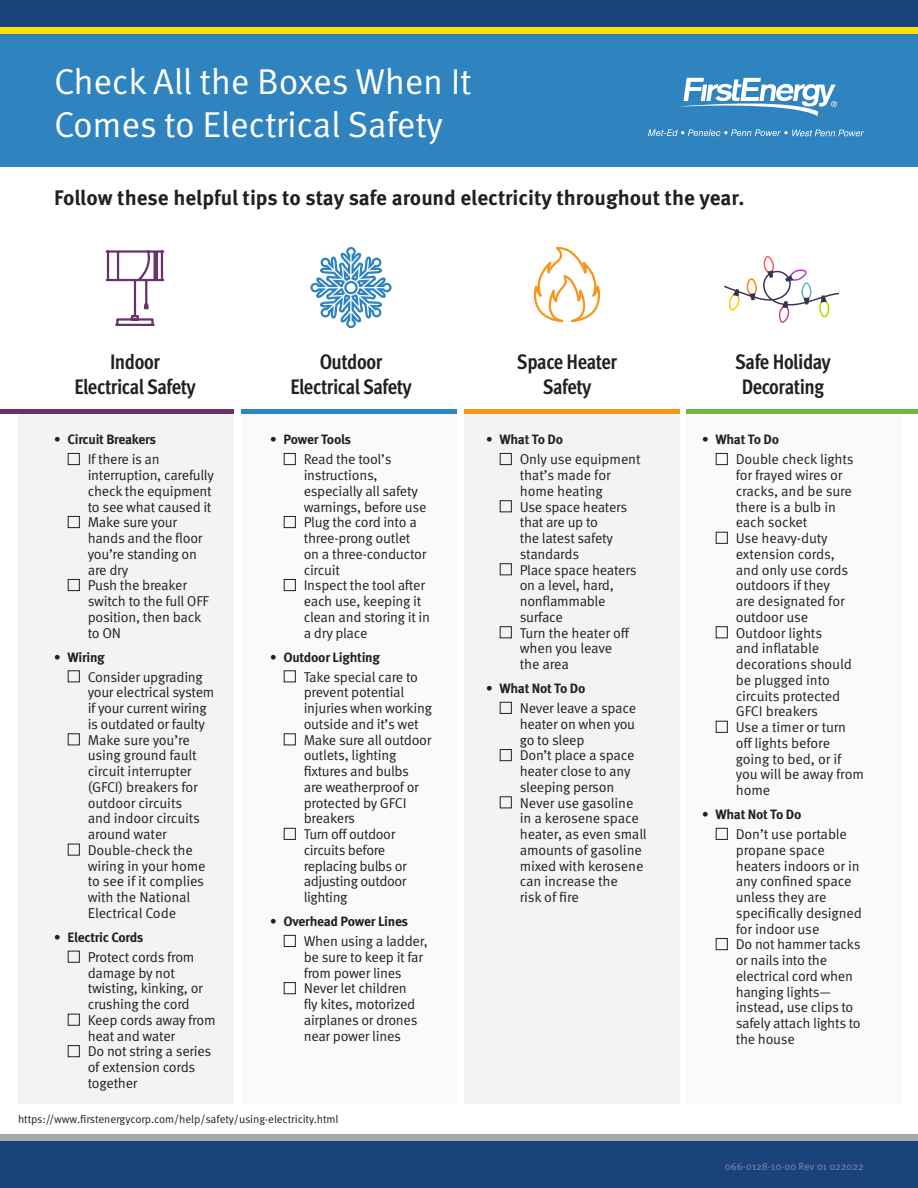
<style>
.page{position:relative;width:918px;height:1188px;background:#fff}
.page>*{position:absolute;margin:0;border:0;box-sizing:border-box;transform-origin:0 0}
.L1{font:36px/43.2px "Meta Pro Norm";letter-spacing:-.01em;color:#fff}
.Subhead_Meta_Pro_Con{font:700 condensed 21px/25.2px "Meta Pro";letter-spacing:-.02em;color:#231f20;text-align:center}
.L2{font:700 21px "Meta Pro";color:#231f20}
.t1{font:14.25px/15.8px "Meta Pro Norm";letter-spacing:-.02em;color:#231f20}
.t2{font:700 13.5px "Meta Pro";letter-spacing:-.02em;color:#231f20}
.Tiny_Type{font:11.25px "Meta Pro Norm";letter-spacing:-.01em;color:#231f20}
.t3{font:10.5px "Meta Pro Norm";letter-spacing:-.01em;color:#8488ad}
.s1{font-size:15px}
</style>
<div class="page">
<div style="left:0;top:0;width:918px;height:54px;background:#1a427b"></div>
<div style="left:0;top:34px;width:918px;height:132px;background:#2f83be"></div>
<div style="left:0;top:27px;width:918px;height:7px;background:#f7e107"></div>
<div style="left:242px;top:414px;width:216px;height:690px;background:#fafafa"></div>
<div style="left:464px;top:414px;width:216px;height:690px;background:#f2f3f4"></div>
<div style="left:686px;top:414px;width:216px;height:690px;background:#fafafa"></div>
<div style="left:18px;top:414px;width:216px;height:690px;background:#f2f3f4"></div>
<svg style="left:724px;top:256px;width:115px;height:67px"></svg>
<div style="left:0;top:409px;width:234px;height:5px;background:#69326c"></div>
<div style="left:686px;top:409px;width:232px;height:5px;background:#74b443"></div>
<div style="left:242px;top:409px;width:216px;height:5px;background:#2f83be"></div>
<div style="left:464px;top:409px;width:216px;height:5px;background:#f7951d"></div>
<svg style="left:533px;top:247px;width:68px;height:76px"></svg>
<svg style="left:310px;top:247px;width:82px;height:82px"></svg>
<svg style="left:105px;top:250px;width:60px;height:76px"></svg>
<div style="left:0;top:1141px;width:918px;height:47px;background:#1a427b"></div>
<div style="left:0;top:1135px;width:918px;height:6px;background:#a8a9ad"></div>
<svg style="left:677px;top:78px;width:160px;height:38px"></svg>
<svg style="left:648px;top:129px;width:216px;height:7px"></svg>
<p class="L1" style="left:54px;top:58px;width:419px">Check All the Boxes When It<br>Comes to Electrical Safety</p>
<p class="L2" style="left:54px;top:182px;width:692px">Follow these helpful tips to stay safe around electricity throughout the year.</p>
<p class="Subhead_Meta_Pro_Con" style="left:74px;top:348px;width:123px">Indoor<br>Electrical Safety</p>
<p class="Subhead_Meta_Pro_Con" style="left:290px;top:348px;width:123px">Outdoor<br>Electrical Safety</p>
<p class="Subhead_Meta_Pro_Con" style="left:517px;top:348px;width:102px">Space Heater<br>Safety</p>
<p class="Subhead_Meta_Pro_Con" style="left:735px;top:348px;width:97px">Safe Holiday<br>Decorating</p>
<p class="t2" style="left:54px;top:429px;width:104px">• Circuit Breakers</p>
<p class="t1" style="left:88px;top:451px;width:128px;text-indent:-20px"><span class="s1">■</span> If there is an interruption, carefully check the equipment to see what caused it</p>
<p class="t1" style="left:88px;top:514px;width:116px;text-indent:-20px"><span class="s1">■</span> Make sure your hands and the floor you’re standing on are dry</p>
<p class="t1" style="left:88px;top:577px;width:122px;text-indent:-20px"><span class="s1">■</span> Push the breaker switch to the full OFF position, then back to ON</p>
<p class="t2" style="left:54px;top:646px;width:52px">• Wiring</p>
<p class="t1" style="left:88px;top:668px;width:128px;text-indent:-20px"><span class="s1">■</span> Consider upgrading your electrical system if your current wiring is outdated or faulty</p>
<p class="t1" style="left:88px;top:731px;width:114px;text-indent:-20px"><span class="s1">■</span> Make sure you’re using ground fault circuit interrupter (GFCI) breakers for outdoor circuits and indoor circuits around water</p>
<p class="t1" style="left:88px;top:841px;width:119px;text-indent:-20px"><span class="s1">■</span> Double-check the wiring in your home to see if it complies with the National<br>Electrical Code</p>
<p class="t2" style="left:54px;top:927px;width:91px">• Electric Cords</p>
<p class="t1" style="left:88px;top:948px;width:117px;text-indent:-20px"><span class="s1">■</span> Protect cords from damage by not twisting, kinking, or crushing the cord</p>
<p class="t1" style="left:88px;top:1011px;width:129px;text-indent:-20px"><span class="s1">■</span> Keep cords away from heat and water</p>
<p class="t1" style="left:88px;top:1043px;width:125px;text-indent:-20px"><span class="s1">■</span> Do not string a series of extension cords together</p>
<p class="t2" style="left:270px;top:429px;width:83px">• Power Tools</p>
<p class="t1" style="left:304px;top:451px;width:124px;text-indent:-20px"><span class="s1">■</span> Read the tool’s instructions, especially all safety warnings, before use</p>
<p class="t1" style="left:304px;top:514px;width:124px;text-indent:-20px"><span class="s1">■</span> Plug the cord into a three-prong outlet on a three-conductor circuit</p>
<p class="t1" style="left:304px;top:577px;width:128px;text-indent:-20px"><span class="s1">■</span> Inspect the tool after each use, keeping it clean and storing it in a dry place</p>
<p class="t2" style="left:270px;top:646px;width:112px">• Outdoor Lighting</p>
<p class="t1" style="left:304px;top:668px;width:130px;text-indent:-20px"><span class="s1">■</span> Take special care to prevent potential injuries when working outside and it’s wet</p>
<p class="t1" style="left:304px;top:731px;width:129px;text-indent:-20px"><span class="s1">■</span> Make sure all outdoor outlets, lighting fixtures and bulbs are weatherproof or protected by GFCI breakers</p>
<p class="t1" style="left:304px;top:825px;width:104px;text-indent:-20px"><span class="s1">■</span> Turn off outdoor circuits before replacing bulbs or adjusting outdoor lighting</p>
<p class="t2" style="left:270px;top:911px;width:140px">• Overhead Power Lines</p>
<p class="t1" style="left:304px;top:933px;width:126px;text-indent:-20px"><span class="s1">■</span> When using a ladder, be sure to keep it far from power lines</p>
<p class="t1" style="left:304px;top:980px;width:115px;text-indent:-20px"><span class="s1">■</span> Never let children fly kites, motorized airplanes or drones near power lines</p>
<p class="Tiny_Type" style="left:18px;top:1111px;width:322px">https://www.firstenergycorp.com/help/safety/using-electricity.html</p>
<p class="t2" style="left:486px;top:429px;width:79px">• What To Do</p>
<p class="t1" style="left:520px;top:451px;width:122px;text-indent:-20px"><span class="s1">■</span> Only use equipment that’s made for home heating</p>
<p class="t1" style="left:520px;top:498px;width:109px;text-indent:-20px"><span class="s1">■</span> Use space heaters that are up to<br>the latest safety standards</p>
<p class="t1" style="left:520px;top:561px;width:118px;text-indent:-20px"><span class="s1">■</span> Place space heaters on a level, hard, nonflammable surface</p>
<p class="t1" style="left:520px;top:624px;width:112px;text-indent:-20px"><span class="s1">■</span> Turn the heater off when you leave the area</p>
<p class="t2" style="left:486px;top:678px;width:101px">• What Not To Do</p>
<p class="t1" style="left:520px;top:699px;width:118px;text-align:justify;text-indent:-20px"><span class="s1">■</span> Never leave a space heater on when you go to sleep</p>
<p class="t1" style="left:520px;top:747px;width:116px;text-indent:-20px"><span class="s1">■</span> Don’t place a space heater close to any sleeping person</p>
<p class="t1" style="left:520px;top:794px;width:129px;text-indent:-20px"><span class="s1">■</span> Never use gasoline in a kerosene space heater, as even small amounts of gasoline mixed with kerosene can increase the<br>risk of fire</p>
<p class="t2" style="left:702px;top:429px;width:79px">• What To Do</p>
<p class="t1" style="left:736px;top:451px;width:120px;text-indent:-20px"><span class="s1">■</span> Double check lights for frayed wires or cracks, and be sure there is a bulb in each socket</p>
<p class="t1" style="left:736px;top:529px;width:114px;text-indent:-20px"><span class="s1">■</span> Use heavy-duty extension cords, and only use cords outdoors if they are designated for outdoor use</p>
<p class="t1" style="left:736px;top:624px;width:118px;text-indent:-20px"><span class="s1">■</span> Outdoor lights<br>and inflatable decorations should be plugged into circuits protected<br>GFCI breakers</p>
<p class="t1" style="left:736px;top:718px;width:130px;text-indent:-20px"><span class="s1">■</span> Use a timer or turn off lights before going to bed, or if you will be away from home</p>
<p class="t2" style="left:702px;top:804px;width:101px">• What Not To Do</p>
<p class="t1" style="left:736px;top:825px;width:128px;text-indent:-20px"><span class="s1">■</span> Don’t use portable propane space heaters indoors or in any confined space unless they are specifically designed for indoor use</p>
<p class="t1" style="left:736px;top:936px;width:127px;text-indent:-20px"><span class="s1">■</span> Do not hammer tacks or nails into the electrical cord when hanging lights— instead, use clips to safely attach lights to the house</p>
<p class="t3" style="left:725px;top:1158px;width:141px">066-0128-10-00 Rev 01 022022</p>
</div>
